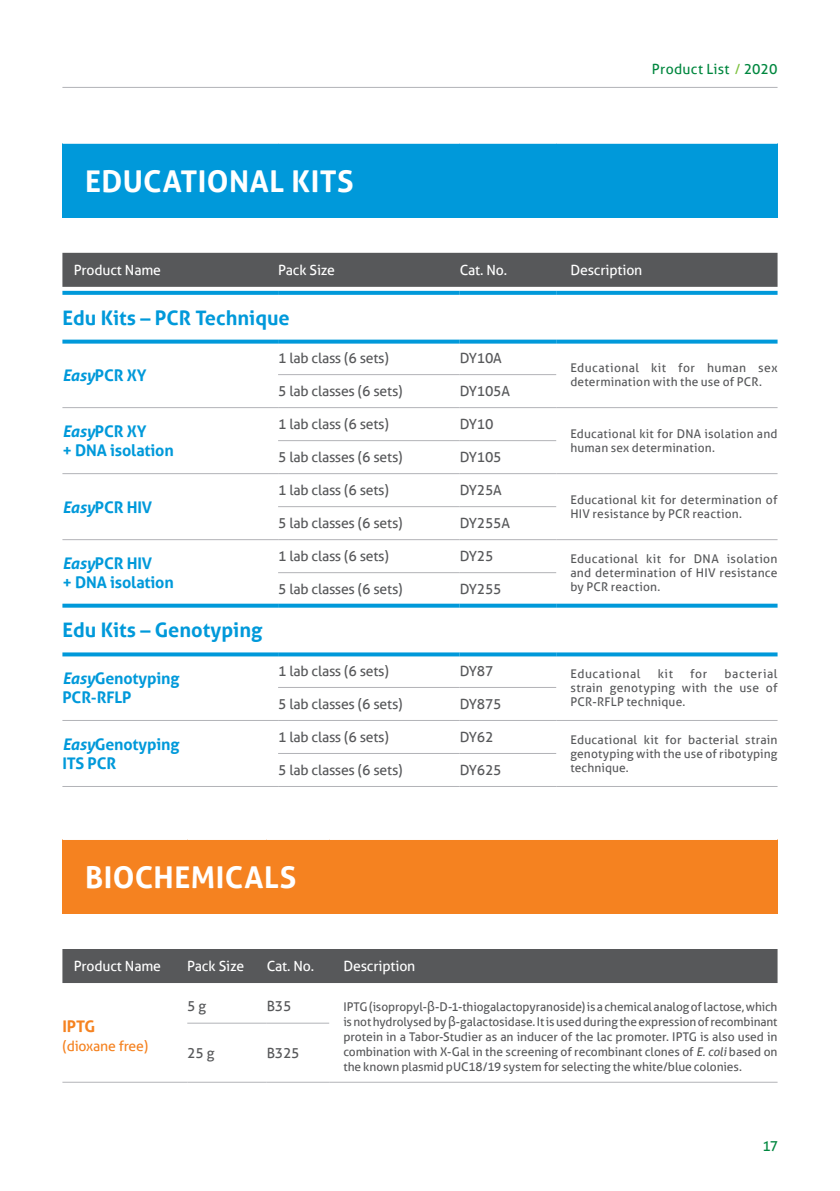
<style>
.page{position:relative;width:840px;height:1191px;background:#fff}
.page>*{position:absolute;margin:0;border:0;box-sizing:border-box;transform-origin:0 0}
.h0{font:700 30px "Aller";letter-spacing:.015em;color:#fff}
.t1{font:700 20px "Aller";color:#0099da}
.body_nazwy{font:700 16px/19px "Aller";letter-spacing:-.01em;color:#0099da}
.body_nazwy-2{font:700 16px "Aller";color:#f58220}
.body{font:14px "Aller";letter-spacing:-.015em;color:#57585a}
.naglowek{font:14px "Aller";letter-spacing:-.01em;color:#fff}
.t2{font:14px "Aller";letter-spacing:.02em;color:#00873f}
.body_nazwy-3{font:14px "Aller";letter-spacing:-.015em;color:#f58220}
.description{font:12px/14px "Aller";letter-spacing:.02em;color:#57585a}
.description-2{font:12px "Aller";letter-spacing:.045em;color:#57585a}
.s1{color:#7fc241}
.s2{font-style:italic}
.s3{font-family:"Myriad Pro";font-size:14px}
</style>
<div class="page">
<hr style="left:62px;top:87px;width:715px;height:1px;background:#b2b3b7">
<div style="left:62px;top:143px;width:715px;height:76px;background:#0099da"></div>
<div style="left:62px;top:253px;width:715px;height:34px;background:#57585a"></div>
<hr style="left:62px;top:142px;width:216px;height:2px;background:#fff">
<hr style="left:278px;top:142px;width:181px;height:2px;background:#fff">
<hr style="left:459px;top:142px;width:97px;height:2px;background:#fff">
<hr style="left:556px;top:142px;width:221px;height:2px;background:#fff">
<hr style="left:278px;top:720px;width:181px;height:1px;background:#b2b3b7">
<hr style="left:459px;top:720px;width:97px;height:1px;background:#b2b3b7">
<hr style="left:278px;top:753px;width:181px;height:1px;background:#b2b3b7">
<hr style="left:459px;top:753px;width:97px;height:1px;background:#b2b3b7">
<hr style="left:62px;top:407px;width:216px;height:1px;background:#b2b3b7">
<hr style="left:62px;top:473px;width:216px;height:1px;background:#b2b3b7">
<hr style="left:62px;top:539px;width:216px;height:1px;background:#b2b3b7">
<hr style="left:62px;top:720px;width:216px;height:1px;background:#b2b3b7">
<hr style="left:556px;top:407px;width:221px;height:1px;background:#b2b3b7">
<hr style="left:556px;top:473px;width:221px;height:1px;background:#b2b3b7">
<hr style="left:556px;top:539px;width:221px;height:1px;background:#b2b3b7">
<hr style="left:556px;top:720px;width:221px;height:1px;background:#b2b3b7">
<svg style="left:62px;top:291px;width:216px;height:4px"></svg>
<svg style="left:278px;top:291px;width:181px;height:4px"></svg>
<svg style="left:459px;top:291px;width:97px;height:4px"></svg>
<svg style="left:556px;top:291px;width:221px;height:4px"></svg>
<svg style="left:62px;top:339px;width:216px;height:4px"></svg>
<svg style="left:278px;top:339px;width:181px;height:4px"></svg>
<svg style="left:459px;top:339px;width:97px;height:4px"></svg>
<svg style="left:556px;top:339px;width:221px;height:4px"></svg>
<svg style="left:62px;top:603px;width:216px;height:4px"></svg>
<svg style="left:278px;top:603px;width:181px;height:4px"></svg>
<svg style="left:459px;top:603px;width:97px;height:4px"></svg>
<svg style="left:556px;top:603px;width:221px;height:4px"></svg>
<svg style="left:62px;top:652px;width:216px;height:4px"></svg>
<svg style="left:278px;top:652px;width:181px;height:4px"></svg>
<svg style="left:459px;top:652px;width:97px;height:4px"></svg>
<svg style="left:556px;top:652px;width:221px;height:4px"></svg>
<hr style="left:278px;top:374px;width:181px;height:1px;background:#b2b3b7">
<hr style="left:459px;top:374px;width:97px;height:1px;background:#b2b3b7">
<hr style="left:278px;top:407px;width:181px;height:1px;background:#b2b3b7">
<hr style="left:459px;top:407px;width:97px;height:1px;background:#b2b3b7">
<hr style="left:278px;top:440px;width:181px;height:1px;background:#b2b3b7">
<hr style="left:459px;top:440px;width:97px;height:1px;background:#b2b3b7">
<hr style="left:278px;top:473px;width:181px;height:1px;background:#b2b3b7">
<hr style="left:459px;top:473px;width:97px;height:1px;background:#b2b3b7">
<hr style="left:278px;top:506px;width:181px;height:1px;background:#b2b3b7">
<hr style="left:459px;top:506px;width:97px;height:1px;background:#b2b3b7">
<hr style="left:278px;top:539px;width:181px;height:1px;background:#b2b3b7">
<hr style="left:459px;top:539px;width:97px;height:1px;background:#b2b3b7">
<hr style="left:278px;top:572px;width:181px;height:1px;background:#b2b3b7">
<hr style="left:459px;top:572px;width:97px;height:1px;background:#b2b3b7">
<hr style="left:278px;top:687px;width:181px;height:1px;background:#b2b3b7">
<hr style="left:459px;top:687px;width:97px;height:1px;background:#b2b3b7">
<hr style="left:62px;top:786px;width:216px;height:1px;background:#b2b3b7">
<hr style="left:278px;top:786px;width:181px;height:1px;background:#b2b3b7">
<hr style="left:459px;top:786px;width:97px;height:1px;background:#b2b3b7">
<hr style="left:556px;top:786px;width:221px;height:1px;background:#b2b3b7">
<div style="left:62px;top:839px;width:715px;height:76px;background:#f58220"></div>
<div style="left:62px;top:949px;width:715px;height:34px;background:#57585a"></div>
<hr style="left:62px;top:838px;width:125px;height:2px;background:#fff">
<hr style="left:187px;top:838px;width:79px;height:2px;background:#fff">
<hr style="left:266px;top:838px;width:63px;height:2px;background:#fff">
<hr style="left:329px;top:838px;width:448px;height:2px;background:#fff">
<hr style="left:187px;top:1022px;width:79px;height:1px;background:#b2b3b7">
<hr style="left:266px;top:1022px;width:63px;height:1px;background:#b2b3b7">
<hr style="left:62px;top:1082px;width:125px;height:1px;background:#b2b3b7">
<hr style="left:187px;top:1082px;width:79px;height:1px;background:#b2b3b7">
<hr style="left:266px;top:1082px;width:63px;height:1px;background:#b2b3b7">
<hr style="left:329px;top:1082px;width:448px;height:1px;background:#b2b3b7">
<p class="h0" style="left:85px;top:163px;width:270px">EDUCATIONAL KITS</p>
<p class="t2" style="left:651px;top:60px;width:127px">Product List <span class="s1">/</span> 2020</p>
<p class="naglowek" style="left:74px;top:261px;width:89px">Product Name</p>
<p class="naglowek" style="left:278px;top:261px;width:58px">Pack Size</p>
<p class="naglowek" style="left:459px;top:261px;width:49px">Cat. No.</p>
<p class="naglowek" style="left:570px;top:261px;width:73px">Description</p>
<p class="t1" style="left:62px;top:305px;width:229px">Edu Kits – PCR Technique</p>
<p class="body_nazwy" style="left:62px;top:365px;width:86px"><span class="s2">Easy</span>PCR XY</p>
<p class="body" style="left:278px;top:350px;width:112px">1 lab class (6 sets)</p>
<p class="body" style="left:459px;top:350px;width:44px">DY10A</p>
<p class="description" style="left:570px;top:361px;width:208px">Educational kit for human sex determination with the use of PCR.</p>
<p class="body" style="left:278px;top:383px;width:126px">5 lab classes (6 sets)</p>
<p class="body" style="left:459px;top:383px;width:52px">DY105A</p>
<p class="body_nazwy" style="left:62px;top:422px;width:113px"><span class="s2">Easy</span>PCR XY<br>+ DNA isolation</p>
<p class="body_nazwy" style="left:62px;top:497px;width:91px"><span class="s2">Easy</span>PCR HIV</p>
<p class="body_nazwy" style="left:62px;top:554px;width:113px"><span class="s2">Easy</span>PCR HIV<br>+ DNA isolation</p>
<p class="t1" style="left:62px;top:618px;width:201px">Edu Kits – Genotyping</p>
<p class="body_nazwy" style="left:62px;top:668px;width:118px"><span class="s2">Easy</span>Genotyping<br>PCR-RFLP</p>
<p class="body_nazwy" style="left:62px;top:734px;width:118px"><span class="s2">Easy</span>Genotyping<br>ITS PCR</p>
<p class="body" style="left:278px;top:416px;width:112px">1 lab class (6 sets)</p>
<p class="body" style="left:459px;top:416px;width:35px">DY10</p>
<p class="body" style="left:278px;top:449px;width:126px">5 lab classes (6 sets)</p>
<p class="body" style="left:459px;top:449px;width:43px">DY105</p>
<p class="body" style="left:278px;top:482px;width:112px">1 lab class (6 sets)</p>
<p class="body" style="left:459px;top:482px;width:44px">DY25A</p>
<p class="body" style="left:278px;top:515px;width:126px">5 lab classes (6 sets)</p>
<p class="body" style="left:459px;top:515px;width:52px">DY255A</p>
<p class="description" style="left:570px;top:427px;width:208px">Educational kit for DNA isolation and human sex determination.</p>
<p class="description" style="left:570px;top:493px;width:208px">Educational kit for determination of<br>HIV resistance by PCR reaction.</p>
<p class="body" style="left:278px;top:548px;width:112px">1 lab class (6 sets)</p>
<p class="body" style="left:459px;top:548px;width:35px">DY25</p>
<p class="description" style="left:570px;top:552px;width:208px">Educational kit for DNA isolation and determination of HIV resistance</p>
<p class="body" style="left:278px;top:581px;width:126px">5 lab classes (6 sets)</p>
<p class="body" style="left:459px;top:581px;width:43px">DY255</p>
<p class="description" style="left:570px;top:580px;width:91px">by PCR reaction.</p>
<p class="body" style="left:278px;top:662px;width:112px">1 lab class (6 sets)</p>
<p class="body" style="left:459px;top:662px;width:35px">DY87</p>
<p class="description-2" style="left:570px;top:666px;width:71px">Educational</p>
<p class="description" style="left:657px;top:666px;width:17px">kit</p>
<p class="description" style="left:689px;top:666px;width:19px">for</p>
<p class="description" style="left:570px;top:666px;width:208px;text-align:right">bacterial<br>strain genotyping with the use of</p>
<p class="body" style="left:278px;top:695px;width:126px">5 lab classes (6 sets)</p>
<p class="body" style="left:459px;top:695px;width:43px">DY875</p>
<p class="description" style="left:570px;top:694px;width:116px">PCR-RFLP technique.</p>
<p class="body" style="left:278px;top:728px;width:112px">1 lab class (6 sets)</p>
<p class="body" style="left:459px;top:728px;width:35px">DY62</p>
<p class="description" style="left:570px;top:732px;width:208px">Educational kit for bacterial strain genotyping with the use of ribotyping</p>
<p class="body" style="left:278px;top:761px;width:126px">5 lab classes (6 sets)</p>
<p class="body" style="left:459px;top:761px;width:43px">DY625</p>
<p class="description" style="left:570px;top:760px;width:60px">technique.</p>
<p class="h0" style="left:85px;top:859px;width:212px">BIOCHEMICALS</p>
<p class="naglowek" style="left:74px;top:957px;width:89px">Product Name</p>
<p class="naglowek" style="left:187px;top:957px;width:58px">Pack Size</p>
<p class="naglowek" style="left:266px;top:957px;width:49px">Cat. No.</p>
<p class="naglowek" style="left:343px;top:957px;width:73px">Description</p>
<p class="body_nazwy-2" style="left:62px;top:1016px;width:34px">IPTG</p>
<p class="body_nazwy-3" style="left:62px;top:1037px;width:87px">(dioxane free)</p>
<p class="body" style="left:187px;top:997px;width:21px">5 g</p>
<p class="body" style="left:266px;top:997px;width:26px">B35</p>
<p class="description" style="left:343px;top:999px;width:435px;line-height:15px;text-align:justify">IPTG (isopropyl-<span class="s3">β</span>-D-1-thiogalactopyranoside) is a chemical analog of lactose, which is not hydrolysed by <span class="s3">β</span>-galactosidase. It is used during the expression of recombinant protein in a Tabor-Studier as an inducer of the lac promoter. IPTG is also used in combination with X-Gal in the screening of recombinant clones of <span class="s2">E. coli</span> based on the known plasmid pUC18/19 system for selecting the white/blue colonies.</p>
<p class="body" style="left:187px;top:1044px;width:29px">25 g</p>
<p class="body" style="left:266px;top:1044px;width:34px">B325</p>
<p class="t2" style="left:762px;top:1137px;width:16px">17</p>
</div>
